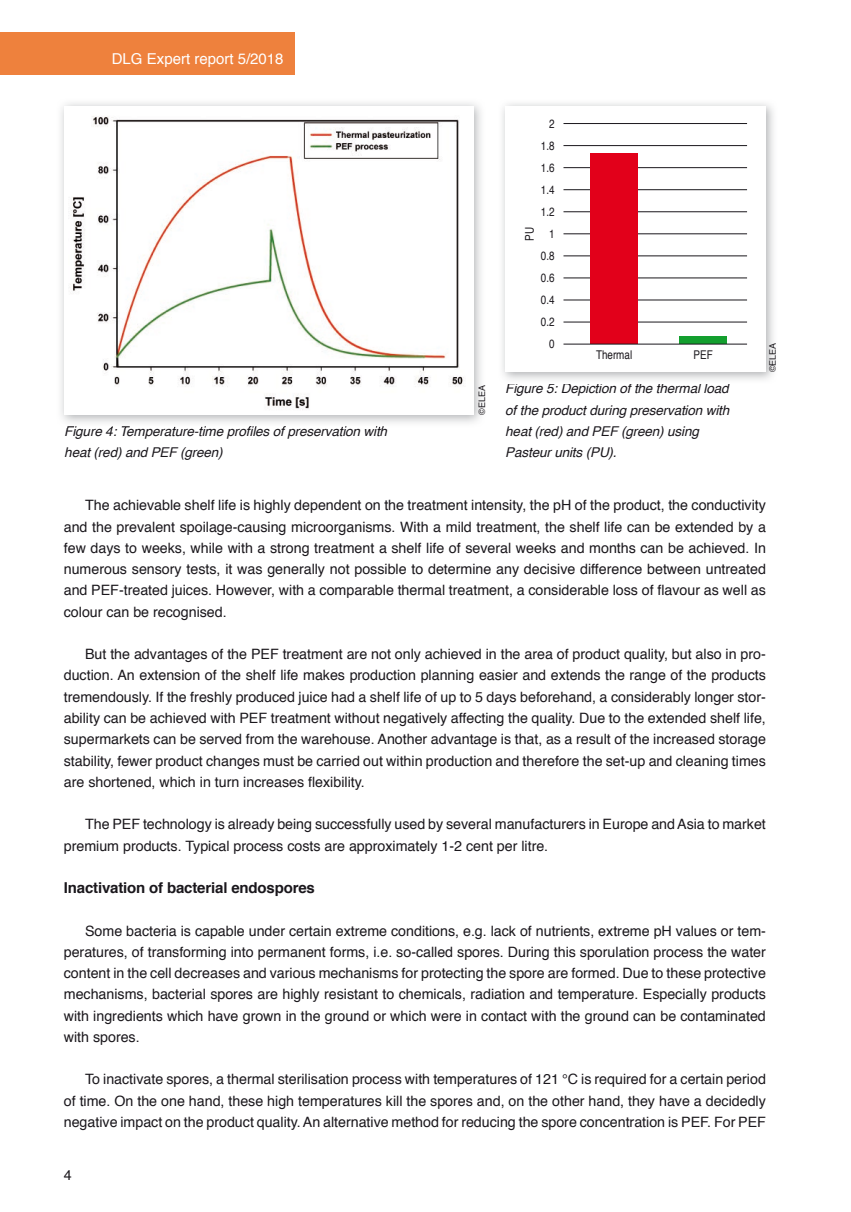
<style>
.page{position:relative;width:851px;height:1212px;background:#fff}
.page>*{position:absolute;margin:0;border:0;box-sizing:border-box;transform-origin:0 0}
.t1{font:700 15px "Helvetica";letter-spacing:-.01em;color:#1a171c}
.t2{font:15px "Helvetica";color:#fff}
.t3{font:14.25px/21.3px "Helvetica";color:#1a171c;text-align:justify}
.t4{font:italic 13.5px/21.3px "Helvetica";letter-spacing:-.01em;color:#1a171c}
.t5{font:condensed 12px/22px "Helvetica";color:#1a171c;text-align:right}
.t6{font:9px "Helvetica";letter-spacing:-.01em;color:#1a171c}
</style>
<div class="page">
<div style="left:0;top:32px;width:294px;height:42px;background:#ee813d"></div>
<img style="left:67px;top:426px;width:317px;height:1px">
<img style="left:71px;top:116px;width:393px;height:294px">
<svg style="left:563px;top:123px;width:185px;height:222px"></svg>
<hr style="left:563px;top:123px;width:184px;height:1px;background:#1a171c">
<hr style="left:563px;top:145px;width:184px;height:1px;background:#1a171c">
<hr style="left:563px;top:167px;width:184px;height:1px;background:#1a171c">
<hr style="left:563px;top:189px;width:184px;height:1px;background:#1a171c">
<hr style="left:563px;top:211px;width:184px;height:1px;background:#1a171c">
<hr style="left:563px;top:234px;width:184px;height:1px;background:#1a171c">
<hr style="left:563px;top:256px;width:184px;height:1px;background:#1a171c">
<hr style="left:563px;top:278px;width:184px;height:1px;background:#1a171c">
<hr style="left:563px;top:300px;width:184px;height:1px;background:#1a171c">
<hr style="left:563px;top:322px;width:184px;height:1px;background:#1a171c">
<div style="left:590px;top:153px;width:47px;height:191px;background:#e2001a"></div>
<div style="left:679px;top:336px;width:47px;height:8px;background:#139f2e"></div>
<hr style="left:563px;top:344px;width:184px;height:1px;background:#1a171c">
<p class="t2" style="left:112px;top:47px;width:173px">DLG Expert report 5/2018</p>
<p class="t4" style="left:64px;top:421px;width:324px">Figure 4: Temperature-time profiles of preservation with heat (red) and PEF (green)</p>
<p class="t6" style="left:475px;top:415px;width:31px;rotate:-90deg">©ELEA</p>
<p class="t5" style="left:541px;top:113px;width:15px">2<br>1.8<br>1.6<br>1.4<br>1.2<br>1<br>0.8<br>0.6<br>0.4<br>0.2<br>0</p>
<p class="t5" style="left:518px;top:241px;width:15px;rotate:-90deg">PU</p>
<p class="t5" style="left:596px;top:344px;width:38px">Thermal</p>
<p class="t5" style="left:693px;top:344px;width:21px">PEF</p>
<p class="t4" style="left:505px;top:378px;width:225px">Figure 5: Depiction of the thermal load of the product during preservation with heat (red) and PEF (green) using<br>Pasteur units (PU).</p>
<p class="t6" style="left:765px;top:372px;width:31px;rotate:-90deg">©ELEA</p>
<p class="t3" style="left:64px;top:495px;width:703px;text-indent:21px">The achievable shelf life is highly dependent on the treatment intensity, the pH of the product, the conductivity and the prevalent spoilage-causing microorganisms. With a mild treatment, the shelf life can be extended by a few days to weeks, while with a strong treatment a shelf life of several weeks and months can be achieved. In numerous sensory tests, it was generally not possible to determine any decisive difference between untreated and PEF-treated juices. However, with a comparable thermal treatment, a considerable loss of flavour as well as colour can be recognised.</p>
<p class="t3" style="left:64px;top:644px;width:703px;text-indent:21px">But the advantages of the PEF treatment are not only achieved in the area of product quality, but also in pro&shy;duction. An extension of the shelf life makes production planning easier and extends the range of the products tremendously. If the freshly produced juice had a shelf life of up to 5 days beforehand, a considerably longer stor&shy;ability can be achieved with PEF treatment without negatively affecting the quality. Due to the extended shelf life, supermarkets can be served from the warehouse. Another advantage is that, as a result of the increased storage stability, fewer product changes must be carried out within production and therefore the set-up and cleaning times are shortened, which in turn increases flexibility.</p>
<p class="t3" style="left:64px;top:814px;width:703px;text-indent:21px">The PEF technology is already being successfully used by several manufacturers in Europe and Asia to market premium products. Typical process costs are approximately 1-2 cent per litre.</p>
<p class="t1" style="left:64px;top:876px;width:252px">Inactivation of bacterial endospores</p>
<p class="t3" style="left:64px;top:920px;width:703px;text-indent:21px">Some bacteria is capable under certain extreme conditions, e.g. lack of nutrients, extreme pH values or tem&shy;peratures, of transforming into permanent forms, i.e. so-called spores. During this sporulation process the water content in the cell decreases and various mechanisms for protecting the spore are formed. Due to these protective mechanisms, bacterial spores are highly resistant to chemicals, radiation and temperature. Especially products with ingredients which have grown in the ground or which were in contact with the ground can be contaminated with spores.</p>
<p class="t3" style="left:64px;top:1069px;width:703px;text-indent:21px">To inactivate spores, a thermal sterilisation process with temperatures of 121 °C is required for a certain period of time. On the one hand, these high temperatures kill the spores and, on the other hand, they have a decidedly negative impact on the product quality. An alternative method for reducing the spore concentration is PEF. For PEF</p>
<p class="t3" style="left:64px;top:1165px;width:9px">4</p>
</div>
